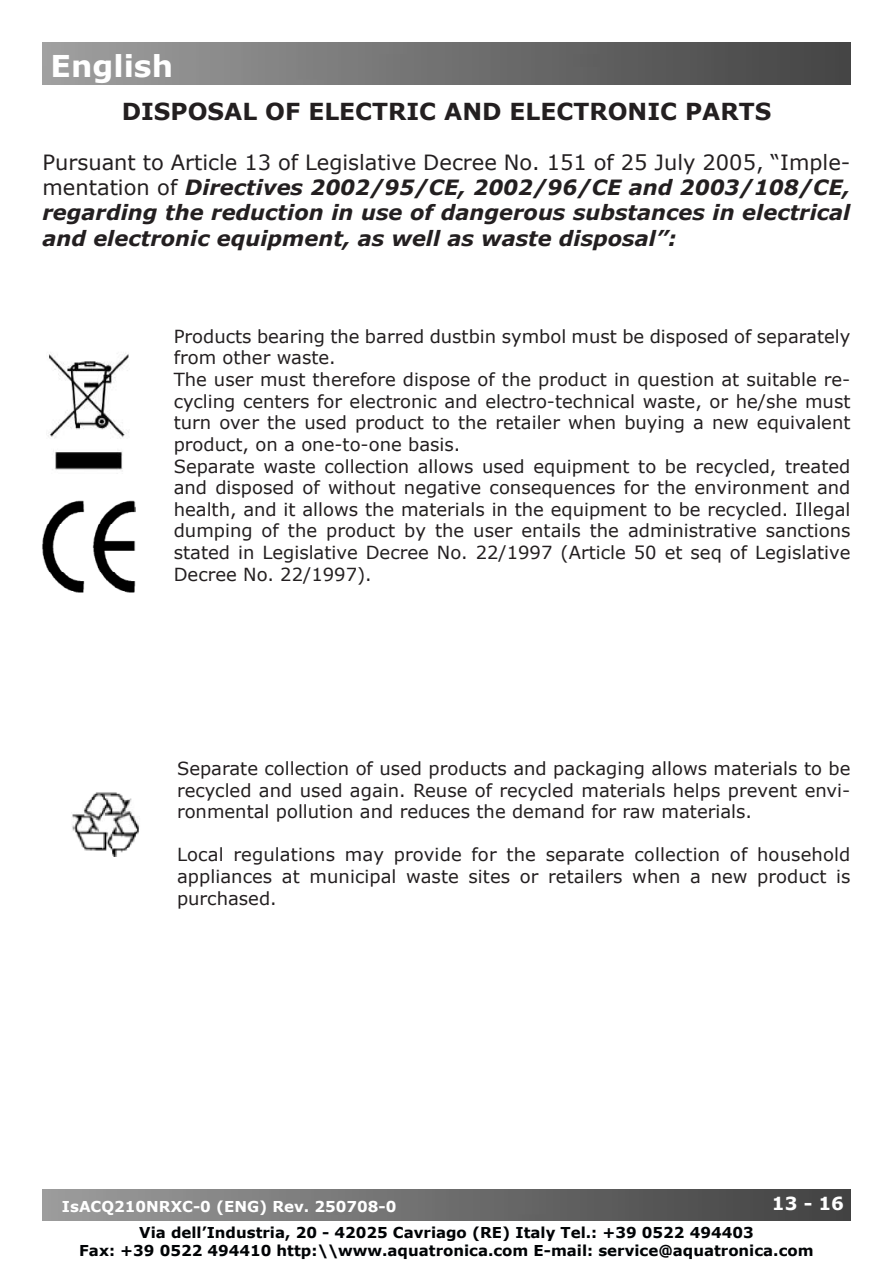
<style>
.page{position:relative;width:893px;height:1263px;background:#fff}
.page>*{position:absolute;margin:0;border:0;box-sizing:border-box;transform-origin:0 0}
.t1{font:700 30px "Verdana";color:#fff}
.t2{font:700 23.4px "Verdana";color:#231f20}
.t3{font:italic 700 21px/25.2px "Verdana";color:#231f20;text-align:justify}
.t4{font:18px/21.6px "Verdana";color:#231f20;text-align:justify}
.t5{font:700 18px "Verdana";color:#fff}
.t6{font:700 15px/18px "Verdana";color:#000305;text-align:center}
.t7{font:700 15px "Verdana";color:#fff}
.s1{font-weight:400;font-style:normal}
</style>
<div class="page">
<img style="left:43px;top:43px;width:807px;height:42px">
<img style="left:43px;top:1190px;width:807px;height:30px">
<img style="left:48px;top:352px;width:81px;height:119px">
<img style="left:72px;top:792px;width:67px;height:64px">
<img style="left:42px;top:500px;width:93px;height:93px">
<h1 class="t1" style="left:51px;top:47px;width:124px">English</h1>
<p class="t2" style="left:122px;top:96px;width:651px">DISPOSAL OF ELECTRIC AND ELECTRONIC PARTS</p>
<p class="t3" style="left:43px;top:149px;width:809px"><span class="s1">Pursuant to Article 13 of Legislative Decree No. 151 of 25 July 2005, “Imple&shy;mentation of</span> Directives 2002/95/CE, 2002/96/CE and 2003/108/CE, regarding the reduction in use of dangerous substances in electrical and electronic equipment, as well as waste disposal”:</p>
<p class="t4" style="left:174px;top:325px;width:678px;text-align:left">Products bearing the barred dustbin symbol must be disposed of separately from other waste.<br>The user must therefore dispose of the product in question at suitable re&shy;cycling centers for electronic and electro-technical waste, or he/she must turn over the used product to the retailer when buying a new equivalent product, on a one-to-one basis.<br>Separate waste collection allows used equipment to be recycled, treated and disposed of without negative consequences for the environment and health, and it allows the materials in the equipment to be recycled. Illegal dumping of the product by the user entails the administrative sanctions stated in Legislative Decree No. 22/1997 (Article 50 et seq of Legislative Decree No. 22/1997).</p>
<p class="t4" style="left:177px;top:757px;width:675px">Separate collection of used products and packaging allows materials to be recycled and used again. Reuse of recycled materials helps prevent envi&shy;ronmental pollution and reduces the demand for raw materials.</p>
<p class="t4" style="left:177px;top:843px;width:675px">Local regulations may provide for the separate collection of household appliances at municipal waste sites or retailers when a new product is purchased.</p>
<p class="t7" style="left:62px;top:1196px;width:336px">IsACQ210NRXC-0 (ENG) Rev. 250708-0</p>
<p class="t5" style="left:772px;top:1192px;width:74px">13 - 16</p>
<p class="t6" style="left:79px;top:1223px;width:736px">Via dell’Industria, 20 - 42025 Cavriago (RE) Italy Tel.: +39 0522 494403<br>Fax: +39 0522 494410 http:\\www.aquatronica.com E-mail: service@aquatronica.com</p>
</div>
